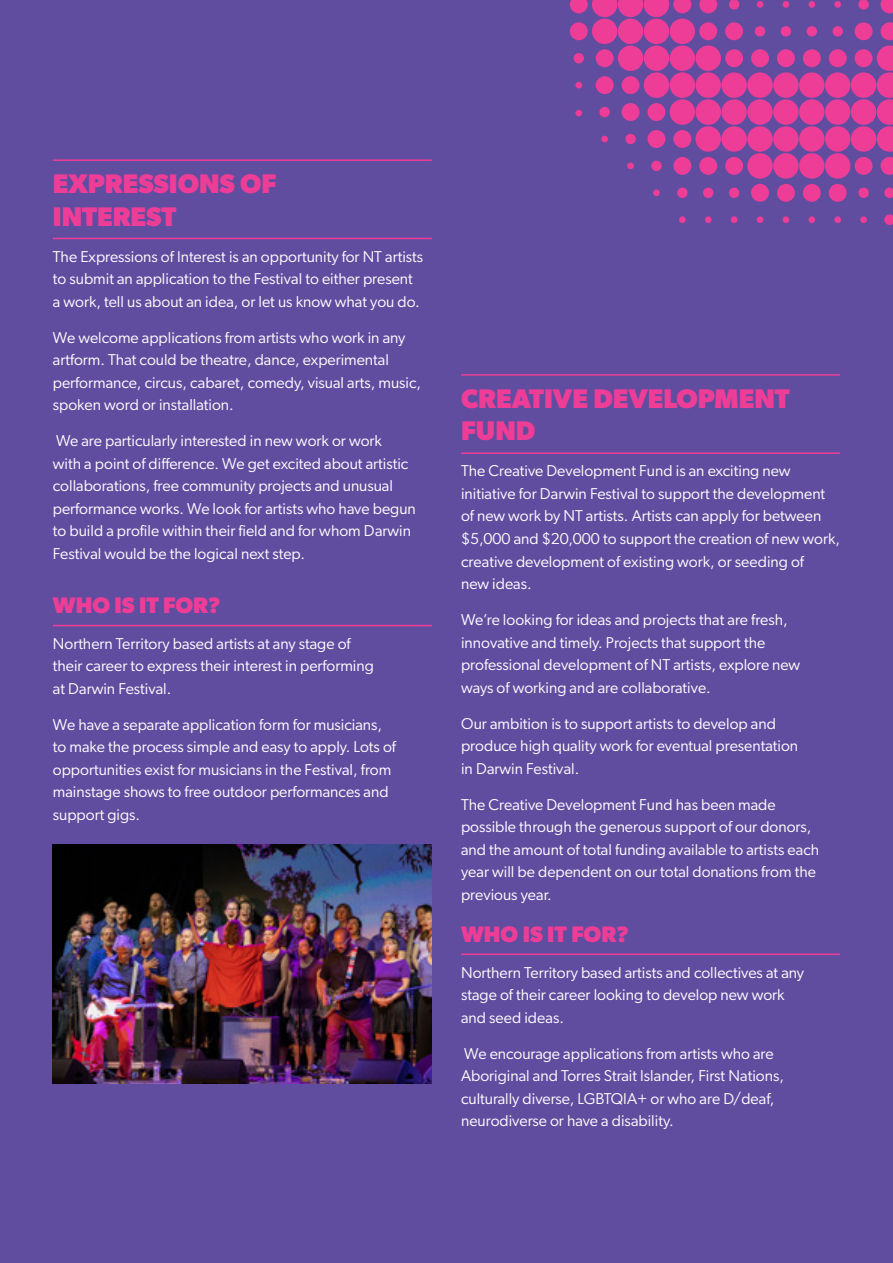
<style>
.page{position:relative;width:893px;height:1263px;background:#614da0}
.page>*{position:absolute;margin:0;border:0;box-sizing:border-box;transform-origin:0 0}
.t1{font:700 27px/32.4px "Gibson";color:#ee3d96}
.t2{font:700 22.5px "Gibson";color:#ee3d96}
.t3{font:15.75px/22.5px "Gibson";color:#fff}
.s1{font-weight:400;font-size:22.5px;color:#614da0}
</style>
<div class="page">
<hr style="left:53px;top:159px;width:379px;height:2px;background:#ee3d96">
<hr style="left:53px;top:238px;width:379px;height:1px;background:#ee3d96">
<hr style="left:53px;top:625px;width:379px;height:1px;background:#ee3d96">
<hr style="left:461px;top:374px;width:379px;height:2px;background:#ee3d96">
<hr style="left:461px;top:452px;width:379px;height:2px;background:#ee3d96">
<hr style="left:461px;top:953px;width:379px;height:2px;background:#ee3d96">
<img style="left:53px;top:844px;width:379px;height:239px">
<svg style="left:884px;top:188px;width:9px;height:10px"></svg>
<svg style="left:884px;top:215px;width:9px;height:10px"></svg>
<div style="left:858px;top:188px;width:11px;height:10px;background:#ee3d96;border-radius:50%"></div>
<div style="left:860px;top:216px;width:7px;height:7px;background:#ee3d96;border-radius:50%"></div>
<div style="left:829px;top:184px;width:18px;height:18px;background:#ee3d96;border-radius:50%"></div>
<div style="left:834px;top:216px;width:7px;height:7px;background:#ee3d96;border-radius:50%"></div>
<div style="left:803px;top:184px;width:18px;height:18px;background:#ee3d96;border-radius:50%"></div>
<div style="left:808px;top:216px;width:7px;height:7px;background:#ee3d96;border-radius:50%"></div>
<div style="left:777px;top:184px;width:18px;height:18px;background:#ee3d96;border-radius:50%"></div>
<div style="left:783px;top:216px;width:6px;height:7px;background:#ee3d96;border-radius:50%"></div>
<div style="left:751px;top:184px;width:18px;height:18px;background:#ee3d96;border-radius:50%"></div>
<div style="left:757px;top:216px;width:6px;height:7px;background:#ee3d96;border-radius:50%"></div>
<div style="left:729px;top:188px;width:10px;height:10px;background:#ee3d96;border-radius:50%"></div>
<div style="left:731px;top:216px;width:6px;height:7px;background:#ee3d96;border-radius:50%"></div>
<div style="left:703px;top:188px;width:10px;height:10px;background:#ee3d96;border-radius:50%"></div>
<div style="left:705px;top:216px;width:7px;height:7px;background:#ee3d96;border-radius:50%"></div>
<div style="left:677px;top:188px;width:11px;height:10px;background:#ee3d96;border-radius:50%"></div>
<div style="left:679px;top:216px;width:7px;height:7px;background:#ee3d96;border-radius:50%"></div>
<div style="left:653px;top:189px;width:7px;height:7px;background:#ee3d96;border-radius:50%"></div>
<svg style="left:570px;top:0;width:323px;height:179px"></svg>
<div style="left:570px;top:22px;width:18px;height:18px;background:#ee3d96;border-radius:50%"></div>
<div style="left:574px;top:53px;width:10px;height:10px;background:#ee3d96;border-radius:50%"></div>
<h1 class="t1" style="left:53px;top:167px;width:225px">EXPRESSIONS OF<br>INTEREST <span class="s1">IT?</span></h1>
<p class="t3" style="left:53px;top:245px;width:372px">The Expressions of Interest is an opportunity for NT artists to submit an application to the Festival to either present a work, tell us about an idea, or let us know what you do.</p>
<p class="t3" style="left:53px;top:326px;width:370px">We welcome applications from artists who work in any artform. That could be theatre, dance, experimental performance, circus, cabaret, comedy, visual arts, music, spoken word or installation.</p>
<p class="t3" style="left:53px;top:429px;width:364px">We are particularly interested in new work or work<br>with a point of difference. We get excited about artistic collaborations, free community projects and unusual performance works. We look for artists who have begun to build a profile within their field and for whom Darwin Festival would be the logical next step.</p>
<h2 class="t2" style="left:53px;top:592px;width:170px">WHO IS IT FOR?</h2>
<p class="t3" style="left:53px;top:632px;width:322px">Northern Territory based artists at any stage of their career to express their interest in performing at Darwin Festival.</p>
<p class="t3" style="left:53px;top:713px;width:345px">We have a separate application form for musicians, to make the process simple and easy to apply. Lots of opportunities exist for musicians in the Festival, from mainstage shows to free outdoor performances and support gigs.</p>
<h1 class="t1" style="left:461px;top:382px;width:330px">CREATIVE DEVELOPMENT</h1>
<p class="t3" style="left:461px;top:460px;width:380px">The Creative Development Fund is an exciting new initiative for Darwin Festival to support the development of new work by NT artists. Artists can apply for between $5,000 and $20,000 to support the creation of new work, creative development of existing work, or seeding of<br>new ideas.</p>
<p class="t3" style="left:461px;top:608px;width:341px">We’re looking for ideas and projects that are fresh, innovative and timely. Projects that support the professional development of NT artists, explore new ways of working and are collaborative.</p>
<p class="t3" style="left:461px;top:712px;width:339px">Our ambition is to support artists to develop and produce high quality work for eventual presentation in Darwin Festival.</p>
<p class="t3" style="left:461px;top:793px;width:360px">The Creative Development Fund has been made possible through the generous support of our donors, and the amount of total funding available to artists each year will be dependent on our total donations from the previous year.</p>
<h2 class="t2" style="left:461px;top:920px;width:170px">WHO IS IT FOR?</h2>
<p class="t3" style="left:461px;top:961px;width:345px">Northern Territory based artists and collectives at any stage of their career looking to develop new work and seed ideas.</p>
<p class="t3" style="left:461px;top:1042px;width:324px">We encourage applications from artists who are Aboriginal and Torres Strait Islander, First Nations, culturally diverse, LGBTQIA+ or who are D/deaf, neurodiverse or have a disability.</p>
</div>
